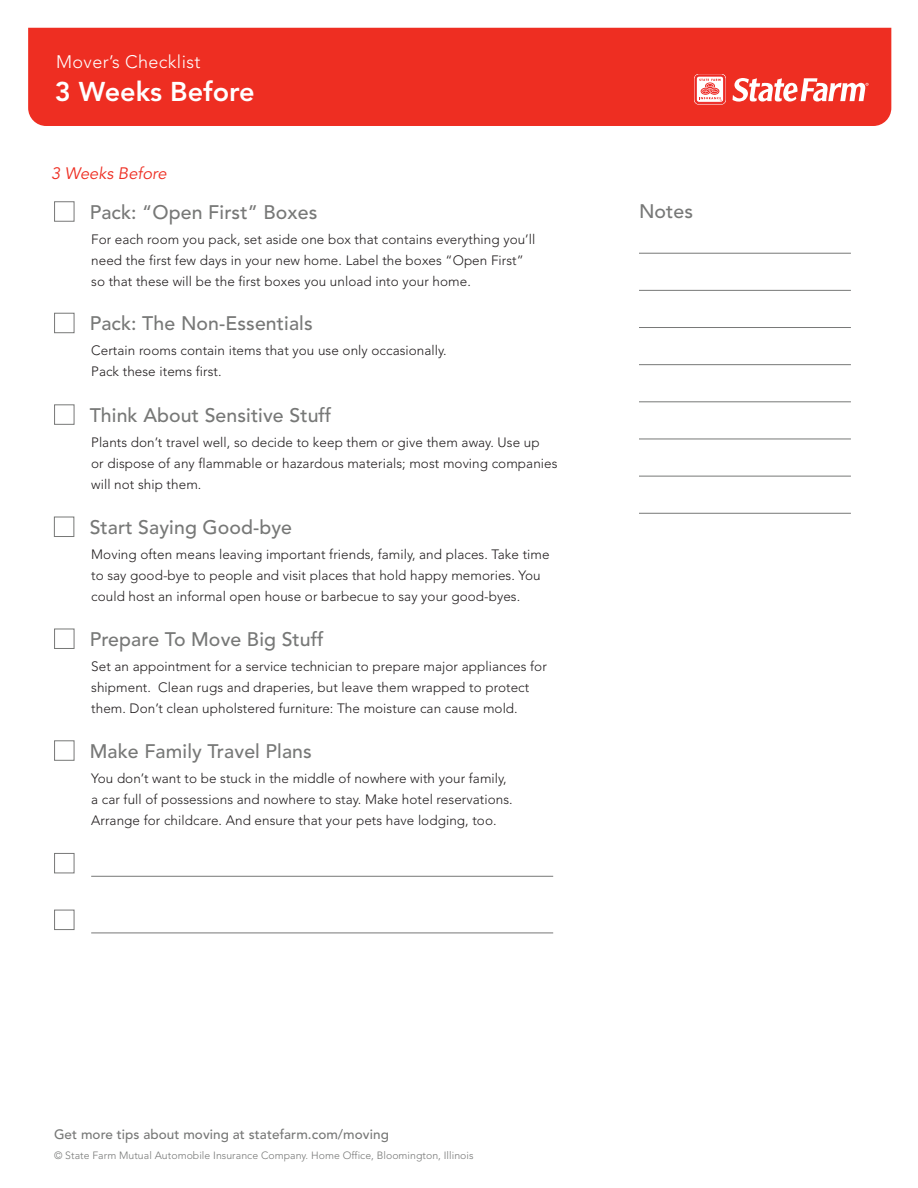
<style>
.page{position:relative;width:918px;height:1188px;background:#fff}
.page>*{position:absolute;margin:0;border:0;box-sizing:border-box;transform-origin:0 0}
.t1{font:800 27px "Avenir";color:#fff}
.Paragraph_Style_2{font:500 19.5px "Avenir";letter-spacing:.005em;color:#777877}
.t2{font:300 18px "Avenir";letter-spacing:.02em;color:#fff}
.t3{font:italic 16.5px "Avenir";color:#ee2e22}
.Paragraph_Style_1{font:300 13.5px/21px "Avenir";letter-spacing:.005em;color:#231f20}
.Paragraph_Style_2-2{font:500 13.5px "Avenir";letter-spacing:.005em;color:#777877}
.Paragraph_Style_2-3{font:300 10.5px "Avenir";letter-spacing:.005em;color:#777877}
</style>
<div class="page">
<div style="left:54px;top:201px;width:20px;height:21px;border:1px solid #777877"></div>
<div style="left:54px;top:313px;width:20px;height:20px;border:1px solid #777877"></div>
<div style="left:54px;top:517px;width:20px;height:20px;border:1px solid #777877"></div>
<div style="left:54px;top:404px;width:20px;height:21px;border:1px solid #777877"></div>
<div style="left:54px;top:629px;width:20px;height:20px;border:1px solid #777877"></div>
<div style="left:54px;top:740px;width:20px;height:21px;border:1px solid #777877"></div>
<hr style="left:639px;top:253px;width:212px;height:1px;background:#777877">
<hr style="left:639px;top:290px;width:212px;height:1px;background:#777877">
<hr style="left:639px;top:327px;width:212px;height:1px;background:#777877">
<hr style="left:639px;top:364px;width:212px;height:1px;background:#777877">
<hr style="left:639px;top:401px;width:212px;height:1px;background:#777877">
<hr style="left:639px;top:439px;width:212px;height:1px;background:#777877">
<hr style="left:639px;top:476px;width:212px;height:1px;background:#777877">
<hr style="left:639px;top:513px;width:212px;height:1px;background:#777877">
<div style="left:54px;top:853px;width:20px;height:20px;border:1px solid #777877"></div>
<div style="left:54px;top:910px;width:20px;height:20px;border:1px solid #777877"></div>
<hr style="left:91px;top:876px;width:462px;height:1px;background:#777877">
<hr style="left:91px;top:933px;width:462px;height:1px;background:#777877">
<div style="left:28px;top:28px;width:863px;height:98px;background:#ee2e22"></div>
<div style="left:695px;top:74px;width:30px;height:30px;border:1px solid #fff;border-radius:4px"></div>
<svg style="left:695px;top:75px;width:30px;height:29px"></svg>
<svg style="left:733px;top:78px;width:136px;height:24px"></svg>
<p class="t2" style="left:56px;top:51px;width:146px">Mover’s Checklist</p>
<p class="t1" style="left:55px;top:76px;width:201px">3 Weeks Before</p>
<p class="t3" style="left:51px;top:164px;width:117px">3 Weeks Before</p>
<p class="Paragraph_Style_2" style="left:90px;top:201px;width:229px">Pack: “Open First” Boxes</p>
<p class="Paragraph_Style_1" style="left:91px;top:229px;width:446px">For each room you pack, set aside one box that contains everything you’ll need the first few days in your new home. Label the boxes “Open First” so that these will be the first boxes you unload into your home.</p>
<p class="Paragraph_Style_2" style="left:90px;top:312px;width:224px">Pack: The Non-Essentials</p>
<p class="Paragraph_Style_1" style="left:91px;top:340px;width:357px">Certain rooms contain items that you use only occasionally.<br>Pack these items first.</p>
<p class="Paragraph_Style_2" style="left:90px;top:404px;width:243px">Think About Sensitive Stuff</p>
<p class="Paragraph_Style_1" style="left:91px;top:432px;width:468px">Plants don’t travel well, so decide to keep them or give them away. Use up<br>or dispose of any flammable or hazardous materials; most moving companies will not ship them.</p>
<p class="Paragraph_Style_2" style="left:90px;top:516px;width:204px">Start Saying Good-bye</p>
<p class="Paragraph_Style_1" style="left:91px;top:544px;width:460px">Moving often means leaving important friends, family, and places. Take time to say good-bye to people and visit places that hold happy memories. You could host an informal open house or barbecue to say your good-byes.</p>
<p class="Paragraph_Style_2" style="left:90px;top:628px;width:235px">Prepare To Move Big Stuff</p>
<p class="Paragraph_Style_1" style="left:91px;top:656px;width:457px">Set an appointment for a service technician to prepare major appliances for shipment. Clean rugs and draperies, but leave them wrapped to protect them. Don’t clean upholstered furniture: The moisture can cause mold.</p>
<p class="Paragraph_Style_2" style="left:90px;top:740px;width:224px">Make Family Travel Plans</p>
<p class="Paragraph_Style_1" style="left:91px;top:768px;width:423px">You don’t want to be stuck in the middle of nowhere with your family, a car full of possessions and nowhere to stay. Make hotel reservations.<br>Arrange for childcare. And ensure that your pets have lodging, too.</p>
<p class="Paragraph_Style_2" style="left:639px;top:200px;width:56px">Notes</p>
<p class="Paragraph_Style_2-2" style="left:54px;top:1127px;width:336px">Get more tips about moving at statefarm.com/moving</p>
<p class="Paragraph_Style_2-3" style="left:54px;top:1149px;width:421px">© State Farm Mutual Automobile Insurance Company. Home Office, Bloomington, Illinois</p>
</div>
